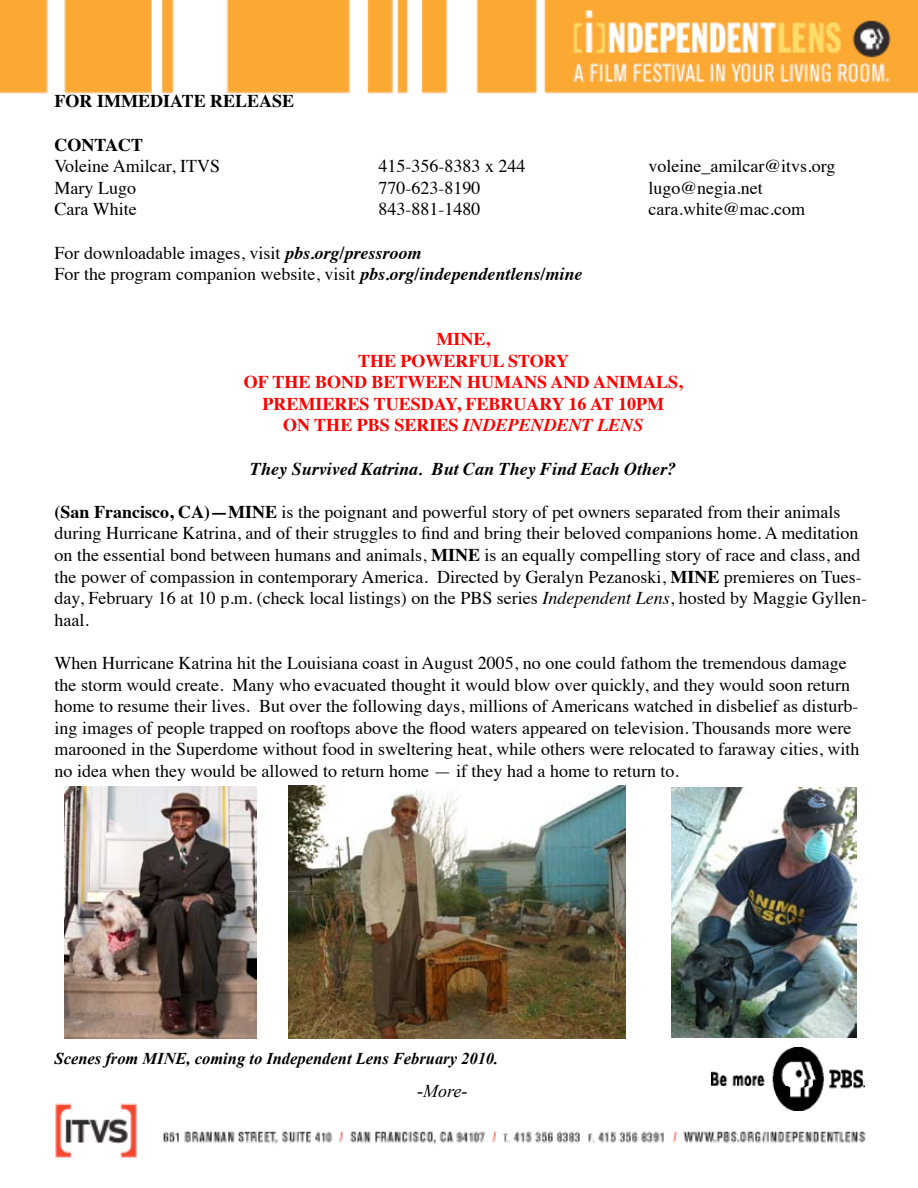
<style>
.page{position:relative;width:918px;height:1188px;background:#fff}
.page>*{position:absolute;margin:0;border:0;box-sizing:border-box;transform-origin:0 0}
.t1{font:18px/21.6px "Times";color:#000}
.t2{font:700 18px/21.6px "Times";color:#f00;text-align:center}
.t3{font:italic 700 18px "Times";color:#000}
.t4{font:700 18px "Times";color:#000}
.t5{font:italic 18px "Times New Roman";color:#000}
.t6{font:italic 700 16.5px "Times New Roman";color:#000}
.s1{font-weight:700;font-style:italic}
.s2{font-style:italic}
.s3{font-weight:700}
</style>
<div class="page">
<img style="left:1px;top:1px;width:917px;height:1157px">
<img style="left:712px;top:1048px;width:153px;height:62px">
<img style="left:65px;top:786px;width:191px;height:253px">
<img style="left:671px;top:787px;width:185px;height:251px">
<img style="left:288px;top:786px;width:338px;height:253px">
<p class="t4" style="left:55px;top:84px;width:241px">FOR IMMEDIATE RELEASE</p>
<p class="t4" style="left:55px;top:127px;width:90px">CONTACT</p>
<p class="t1" style="left:55px;top:154px;width:167px">Voleine Amilcar, ITVS</p>
<p class="t1" style="left:379px;top:154px;width:148px">415-356-8383 x 244</p>
<p class="t1" style="left:649px;top:154px;width:188px">voleine_amilcar@itvs.org</p>
<p class="t1" style="left:55px;top:175px;width:83px">Mary Lugo</p>
<p class="t1" style="left:379px;top:175px;width:103px">770-623-8190</p>
<p class="t1" style="left:649px;top:175px;width:116px">lugo@negia.net</p>
<p class="t1" style="left:55px;top:197px;width:84px">Cara White</p>
<p class="t1" style="left:379px;top:197px;width:103px">843-881-1480</p>
<p class="t1" style="left:649px;top:197px;width:158px">cara.white@mac.com</p>
<p class="t1" style="left:55px;top:240px;width:529px">For downloadable images, visit <span class="s1">pbs.org/pressroom<br></span>For the program companion website, visit <span class="s1">pbs.org/independentlens/mine</span></p>
<p class="t2" style="left:244px;top:326px;width:440px">MINE,<br>THE POWERFUL STORY<br>OF THE BOND BETWEEN HUMANS AND ANIMALS,<br>PREMIERES TUESDAY, FEBRUARY 16 AT 10PM<br>ON THE PBS SERIES <span class="s2">INDEPENDENT LENS</span></p>
<p class="t3" style="left:250px;top:452px;width:428px">They Survived Katrina. But Can They Find Each Other?</p>
<p class="t1" style="left:55px;top:499px;width:814px"><span class="s3">(San Francisco, CA)—MINE</span> is the poignant and powerful story of pet owners separated from their animals during Hurricane Katrina, and of their struggles to find and bring their beloved companions home. A meditation on the essential bond between humans and animals, <span class="s3">MINE</span> is an equally compelling story of race and class, and the power of compassion in contemporary America. Directed by Geralyn Pezanoski, <span class="s3">MINE</span> premieres on Tues&shy;day, February 16 at 10 p.m. (check local listings) on the PBS series <span class="s2">Independent Lens</span>, hosted by Maggie Gyllen&shy;haal.</p>
<p class="t1" style="left:55px;top:651px;width:806px">When Hurricane Katrina hit the Louisiana coast in August 2005, no one could fathom the tremendous damage the storm would create. Many who evacuated thought it would blow over quickly, and they would soon return home to resume their lives. But over the following days, millions of Americans watched in disbelief as disturb&shy;ing images of people trapped on rooftops above the flood waters appeared on television. Thousands more were marooned in the Superdome without food in sweltering heat, while others were relocated to faraway cities, with no idea when they would be allowed to return home — if they had a home to return to.</p>
<p class="t6" style="left:55px;top:1047px;width:445px">Scenes from MINE, coming to Independent Lens February 2010.</p>
<p class="t5" style="left:417px;top:1078px;width:52px">-More-</p>
</div>
